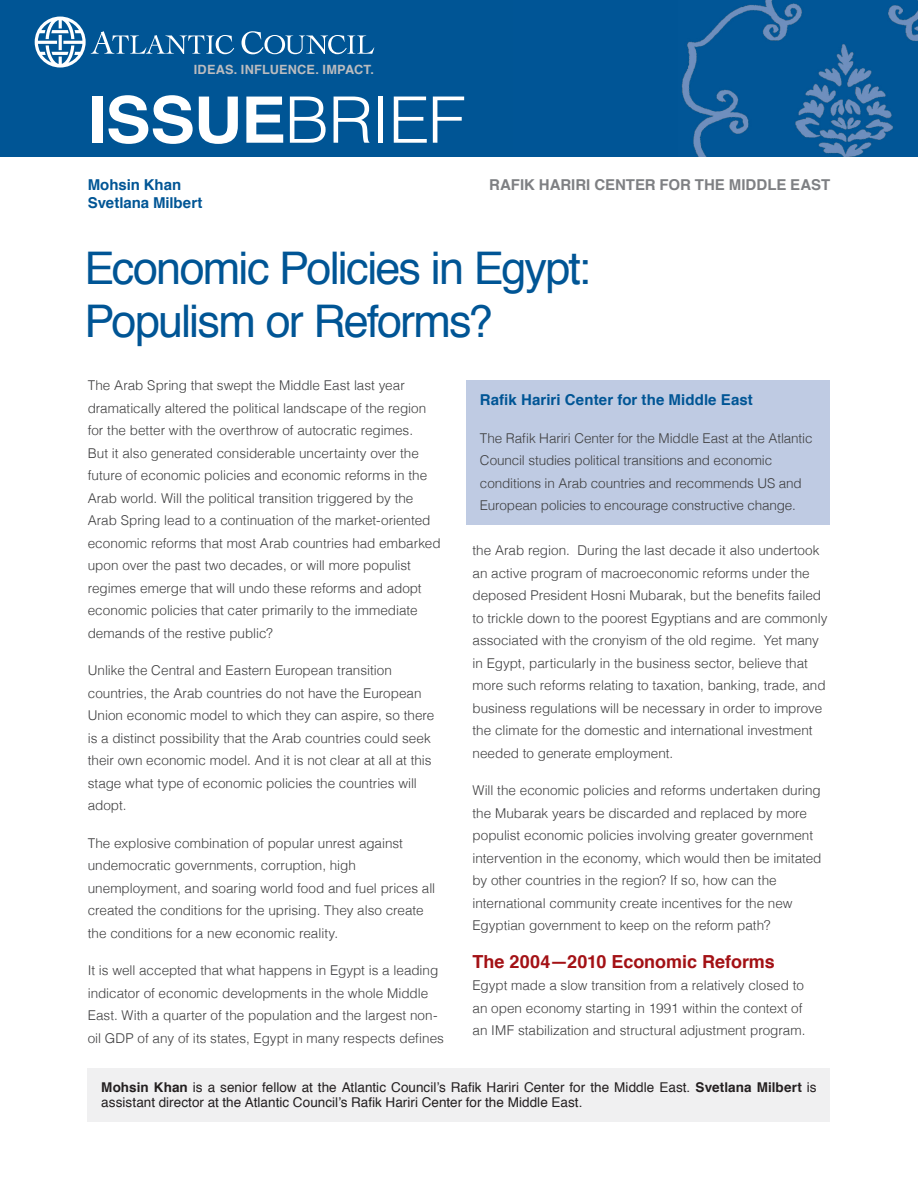
<style>
.page{position:relative;width:918px;height:1188px;background:#fff}
.page>*{position:absolute;margin:0;border:0;box-sizing:border-box;transform-origin:0 0}
._6b_advisor_group_2n{font:700 64.2px "Helvetica";letter-spacing:-.015em;color:#fff;scale:1.05 1}
._1_H1{font:45px "Helvetica";letter-spacing:-.04em;color:#005595}
._2_H2{font:700 18px "Helvetica";color:#a31115}
._3_byline{font:700 15px "Helvetica";color:#7e8083}
._5a_body_text{font:700 15px "Helvetica";letter-spacing:.005em;color:#005595}
._3_byline-2{font:700 15px "Helvetica";letter-spacing:-.005em;color:#005595}
._2_H2-2{font:300 13.5px/22.5px "Helvetica";color:#3e3e3f}
._5a_body_text-2{font:300 13.5px/22.5px "Helvetica";letter-spacing:-.01em;color:#3e3e3f}
._5a_body_text-3{font:13.5px/15px "Helvetica";letter-spacing:.005em;color:#231f20}
.t1{font:700 12.75px "Helvetica";letter-spacing:.015em;color:#bbbcbf}
.s1{font-weight:300}
.s2{font-weight:700}
</style>
<div class="page">
<div style="left:0;top:0;width:918px;height:157px;background:#005595"></div>
<svg style="left:35px;top:17px;width:199px;height:51px"></svg>
<svg style="left:242px;top:31px;width:132px;height:23px"></svg>
<div style="left:88px;top:1068px;width:742px;height:54px;background:#f0f0f1"></div>
<div style="left:466px;top:381px;width:364px;height:144px;background:#bfcbe3"></div>
<img style="left:681px;top:0;width:237px;height:156px">
<p class="t1" style="left:194px;top:59px;width:182px">IDEAS. INFLUENCE. IMPACT.</p>
<p class="_6b_advisor_group_2n" style="left:88px;top:68px;width:361px">ISSUE<span class="s1">BRIEF</span></p>
<p class="_3_byline-2" style="left:88px;top:172px;width:95px">Mohsin Khan</p>
<p class="_3_byline" style="left:489px;top:172px;width:342px">RAFIK HARIRI CENTER FOR THE MIDDLE EAST</p>
<p class="_3_byline-2" style="left:88px;top:190px;width:116px">Svetlana Milbert</p>
<p class="_1_H1" style="left:84px;top:234px;width:508px">Economic Policies in Egypt:</p>
<p class="_1_H1" style="left:84px;top:286px;width:410px">Populism or Reforms?</p>
<p class="_2_H2-2" style="left:88px;top:374px;width:354px">The Arab Spring that swept the Middle East last year dramatically altered the political landscape of the region for the better with the overthrow of autocratic regimes.<br>But it also generated considerable uncertainty over the future of economic policies and economic reforms in the Arab world. Will the political transition triggered by the Arab Spring lead to a continuation of the market-oriented economic reforms that most Arab countries had embarked upon over the past two decades, or will more populist regimes emerge that will undo these reforms and adopt economic policies that cater primarily to the immediate demands of the restive public?</p>
<p class="_2_H2-2" style="left:88px;top:659px;width:348px">Unlike the Central and Eastern European transition countries, the Arab countries do not have the European Union economic model to which they can aspire, so there is a distinct possibility that the Arab countries could seek their own economic model. And it is not clear at all at this stage what type of economic policies the countries will adopt.</p>
<p class="_2_H2-2" style="left:88px;top:831px;width:349px">The explosive combination of popular unrest against undemocratic governments, corruption, high unemployment, and soaring world food and fuel prices all created the conditions for the uprising. They also create the conditions for a new economic reality.</p>
<p class="_2_H2-2" style="left:88px;top:959px;width:358px">It is well accepted that what happens in Egypt is a leading indicator of economic developments in the whole Middle East. With a quarter of the population and the largest non&shy;oil GDP of any of its states, Egypt in many respects defines</p>
<p class="_5a_body_text" style="left:480px;top:388px;width:274px">Rafik Hariri Center for the Middle East</p>
<p class="_5a_body_text-2" style="left:480px;top:426px;width:334px">The Rafik Hariri Center for the Middle East at the Atlantic Council studies political transitions and economic conditions in Arab countries and recommends US and European policies to encourage constructive change.</p>
<p class="_2_H2-2" style="left:472px;top:539px;width:356px">the Arab region. During the last decade it also undertook an active program of macroeconomic reforms under the deposed President Hosni Mubarak, but the benefits failed to trickle down to the poorest Egyptians and are commonly associated with the cronyism of the old regime. Yet many in Egypt, particularly in the business sector, believe that more such reforms relating to taxation, banking, trade, and business regulations will be necessary in order to improve the climate for the domestic and international investment needed to generate employment.</p>
<p class="_2_H2-2" style="left:472px;top:779px;width:350px">Will the economic policies and reforms undertaken during the Mubarak years be discarded and replaced by more populist economic policies involving greater government intervention in the economy, which would then be imitated by other countries in the region? If so, how can the international community create incentives for the new Egyptian government to keep on the reform path?</p>
<p class="_2_H2" style="left:472px;top:947px;width:304px">The 2004—2010 Economic Reforms</p>
<p class="_2_H2-2" style="left:472px;top:974px;width:334px">Egypt made a slow transition from a relatively closed to an open economy starting in 1991 within the context of an IMF stabilization and structural adjustment program.</p>
<p class="_5a_body_text-3" style="left:101px;top:1080px;width:717px"><span class="s2">Mohsin Khan</span> is a senior fellow at the Atlantic Council’s Rafik Hariri Center for the Middle East. <span class="s2">Svetlana Milbert</span> is assistant director at the Atlantic Council’s Rafik Hariri Center for the Middle East.</p>
</div>
